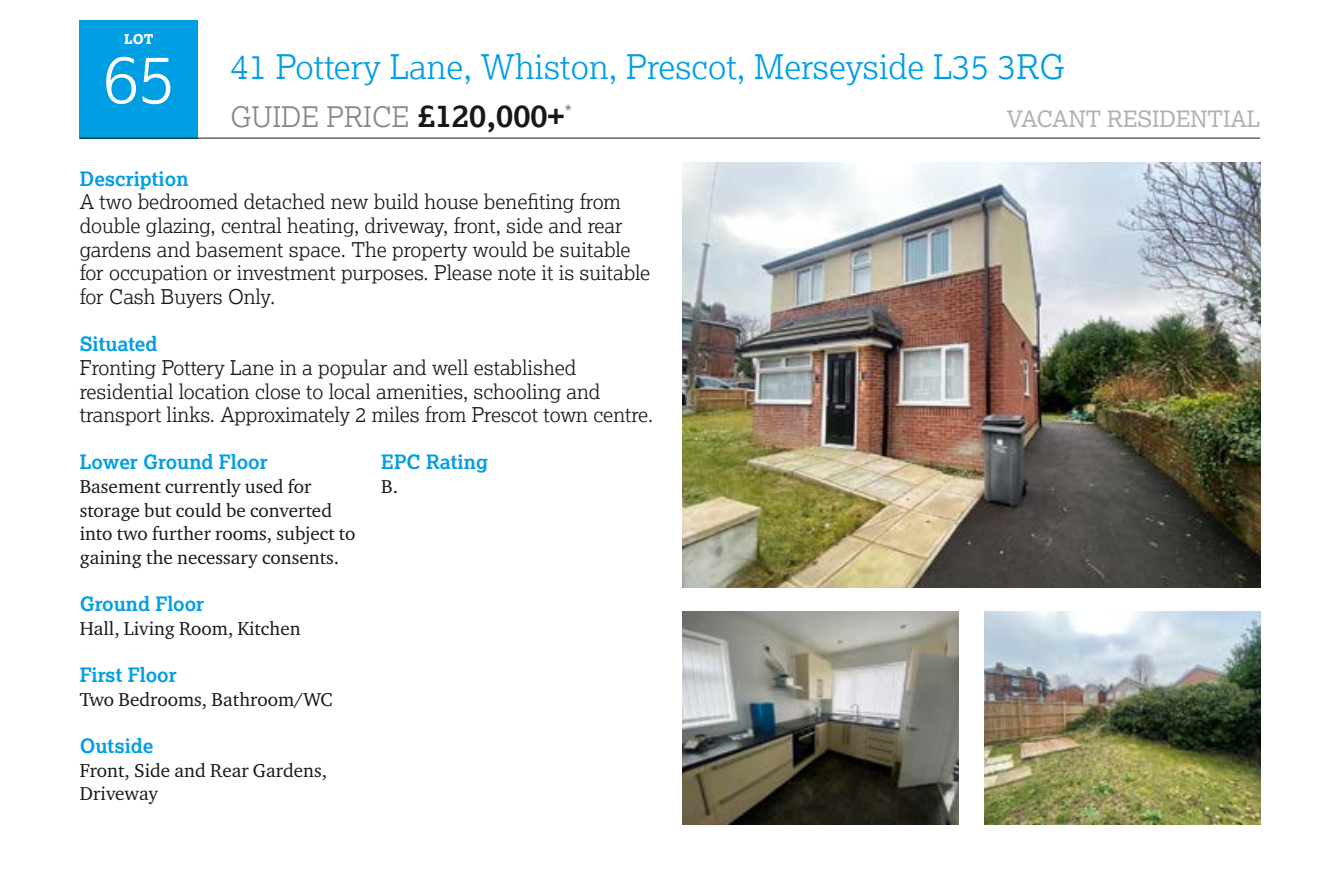
<style>
.page{position:relative;width:1340px;height:887px;background:#fff}
.page>*{position:absolute;margin:0;border:0;box-sizing:border-box;transform-origin:0 0}
.t1{font:300 67.5px "Lexia";color:#fff}
.t2{font:300 33.75px "Lexia";color:#009ee3}
.t3{font:300 28.12px "Lexia";color:#868786}
.t4{font:22.5px "Lexia";color:#b1b2b3}
.t5{font:300 20.25px/23.6px "Lexia";color:#181716}
.t6{font:20.25px "Lexia";color:#868786}
.t7{font:700 19.8px "Lexia";color:#009ee3}
.t8{font:19.12px/23.6px "Charter ITC Pro";color:#181716}
.t9{font:800 13.5px "Lexia";color:#fff}
.s1{font-weight:700;font-size:31.5px;color:#181716}
</style>
<div class="page">
<div style="left:80px;top:20px;width:118px;height:118px;background:#009ee3"></div>
<hr style="left:80px;top:138px;width:1180px;height:1px;background:#181716">
<img style="left:682px;top:611px;width:276px;height:212px">
<img style="left:984px;top:611px;width:276px;height:212px">
<img style="left:682px;top:162px;width:578px;height:425px">
<p class="t9" style="left:124px;top:30px;width:31px">LOT</p>
<h1 class="t1" style="left:102px;top:36px;width:74px">65</h1>
<h2 class="t2" style="left:230px;top:46px;width:835px">41 Pottery Lane, Whiston, Prescot, Merseyside L35 3RG</h2>
<h3 class="t3" style="left:230px;top:99px;width:335px">GUIDE PRICE <span class="s1">£120,000+</span></h3>
<p class="t4" style="left:1006px;top:104px;width:255px">VACANT RESIDENTIAL</p>
<p class="t6" style="left:564px;top:100px;width:9px">*</p>
<p class="t7" style="left:80px;top:166px;width:110px">Description</p>
<p class="t5" style="left:80px;top:189px;width:572px">A two bedroomed detached new build house benefiting from double glazing, central heating, driveway, front, side and rear gardens and basement space. The property would be suitable for occupation or investment purposes. Please note it is suitable for Cash Buyers Only.</p>
<p class="t7" style="left:80px;top:331px;width:79px">Situated</p>
<p class="t5" style="left:80px;top:355px;width:575px">Fronting Pottery Lane in a popular and well established residential location close to local amenities, schooling and transport links. Approximately 2 miles from Prescot town centre.</p>
<p class="t7" style="left:80px;top:449px;width:189px">Lower Ground Floor</p>
<p class="t8" style="left:80px;top:474px;width:277px">Basement currently used for storage but could be converted into two further rooms, subject to gaining the necessary consents.</p>
<p class="t7" style="left:80px;top:591px;width:126px">Ground Floor</p>
<p class="t8" style="left:80px;top:616px;width:222px">Hall, Living Room, Kitchen</p>
<p class="t7" style="left:80px;top:662px;width:98px">First Floor</p>
<p class="t8" style="left:80px;top:687px;width:254px">Two Bedrooms, Bathroom/WC</p>
<p class="t7" style="left:80px;top:733px;width:75px">Outside</p>
<p class="t8" style="left:80px;top:758px;width:249px">Front, Side and Rear Gardens,<br>Driveway</p>
<p class="t7" style="left:381px;top:449px;width:108px">EPC Rating</p>
<p class="t8" style="left:381px;top:474px;width:18px">B.</p>
</div>
